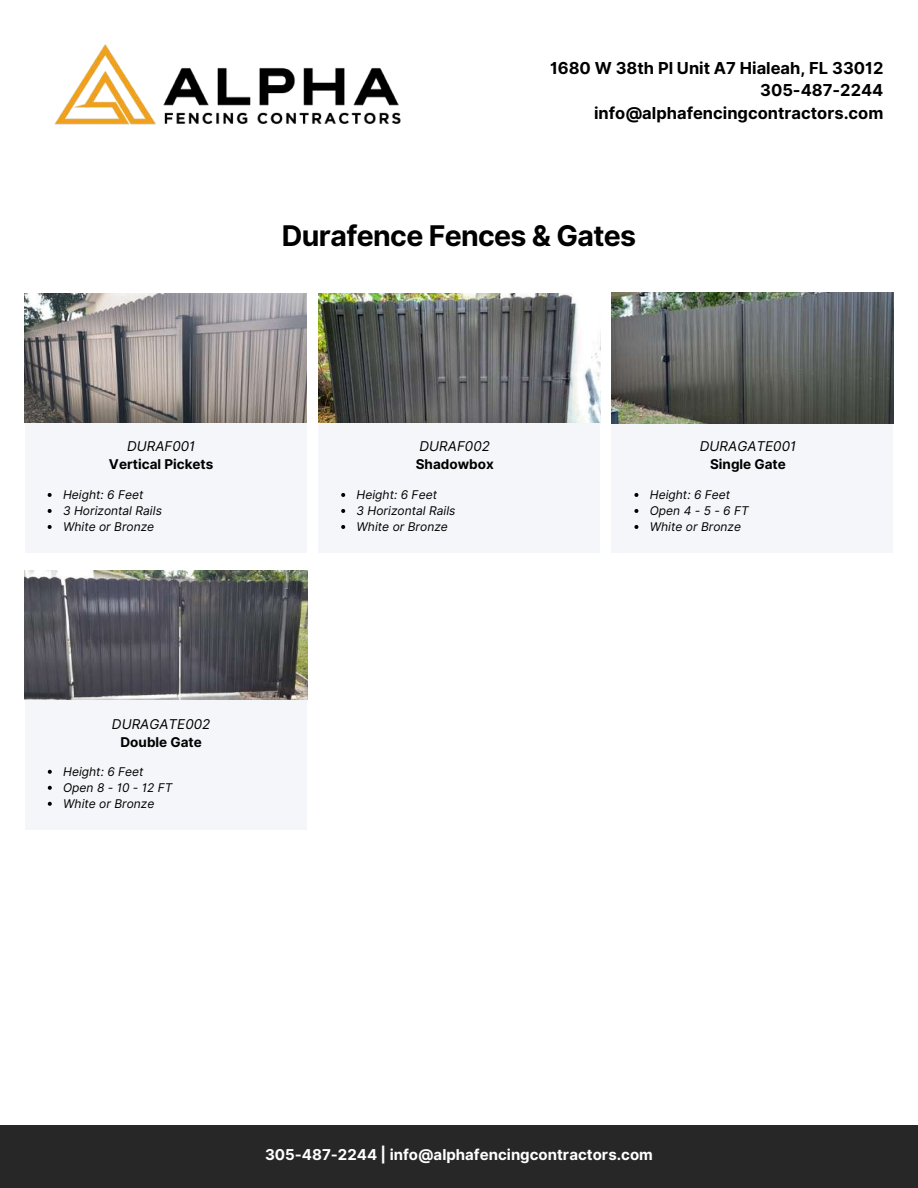
<style>
.page{position:relative;width:918px;height:1188px;background:#fff}
.page>*{position:absolute;margin:0;border:0;box-sizing:border-box;transform-origin:0 0}
.t1{font:700 28.5px "Inter";letter-spacing:-.02em;color:#000}
.t2{font:700 16.5px/22.5px "Inter";color:#000;text-align:right}
.t3{font:700 15px "Inter";color:#fff}
.t4{font:700 13.5px "Inter";color:#000}
.t5{font:italic 13.5px "Inter";color:#000}
.t6{font:italic 12px/16px "Inter";color:#000}
</style>
<div class="page">
<img style="left:54px;top:44px;width:347px;height:81px">
<div style="left:25px;top:423px;width:282px;height:130px;background:#f5f6f9"></div>
<div style="left:0;top:1126px;width:918px;height:62px;background:#272727"></div>
<div style="left:318px;top:423px;width:282px;height:130px;background:#f5f6f9"></div>
<div style="left:611px;top:423px;width:282px;height:130px;background:#f5f6f9"></div>
<div style="left:25px;top:700px;width:282px;height:130px;background:#f5f6f9"></div>
<img style="left:25px;top:293px;width:282px;height:130px">
<img style="left:25px;top:570px;width:282px;height:130px">
<img style="left:318px;top:293px;width:283px;height:130px">
<img style="left:611px;top:293px;width:283px;height:130px">
<svg style="left:48px;top:493px;width:4px;height:4px"></svg>
<svg style="left:48px;top:509px;width:4px;height:4px"></svg>
<svg style="left:48px;top:525px;width:4px;height:4px"></svg>
<svg style="left:341px;top:493px;width:4px;height:4px"></svg>
<svg style="left:341px;top:509px;width:4px;height:4px"></svg>
<svg style="left:341px;top:525px;width:4px;height:4px"></svg>
<svg style="left:634px;top:493px;width:4px;height:4px"></svg>
<svg style="left:634px;top:509px;width:4px;height:4px"></svg>
<svg style="left:634px;top:525px;width:4px;height:4px"></svg>
<svg style="left:48px;top:770px;width:4px;height:4px"></svg>
<svg style="left:48px;top:786px;width:4px;height:4px"></svg>
<svg style="left:48px;top:802px;width:4px;height:4px"></svg>
<h2 class="t2" style="left:550px;top:57px;width:335px">1680 W 38th Pl Unit A7 Hialeah, FL 33012<br>305-487-2244 info@alphafencingcontractors.com</h2>
<h1 class="t1" style="left:282px;top:218px;width:356px">Durafence Fences &amp; Gates</h1>
<p class="t5" style="left:127px;top:439px;width:70px">DURAF001</p>
<p class="t4" style="left:109px;top:457px;width:106px">Vertical Pickets</p>
<p class="t6" style="left:63px;top:487px;width:100px">Height: 6 Feet<br>3 Horizontal Rails<br>White or Bronze</p>
<p class="t5" style="left:112px;top:716px;width:100px">DURAGATE002</p>
<p class="t4" style="left:121px;top:734px;width:83px">Double Gate</p>
<p class="t6" style="left:63px;top:763px;width:111px">Height: 6 Feet<br>Open 8 - 10 - 12 FT<br>White or Bronze</p>
<p class="t5" style="left:420px;top:439px;width:72px">DURAF002</p>
<p class="t4" style="left:416px;top:457px;width:80px">Shadowbox</p>
<p class="t6" style="left:357px;top:487px;width:100px">Height: 6 Feet<br>3 Horizontal Rails<br>White or Bronze</p>
<p class="t5" style="left:700px;top:439px;width:98px">DURAGATE001</p>
<p class="t4" style="left:710px;top:457px;width:77px">Single Gate</p>
<p class="t6" style="left:650px;top:487px;width:101px">Height: 6 Feet<br>Open4-5-6FT<br>White or Bronze</p>
<p class="t3" style="left:265px;top:1146px;width:389px">305-487-2244 | info@alphafencingcontractors.com</p>
</div>
